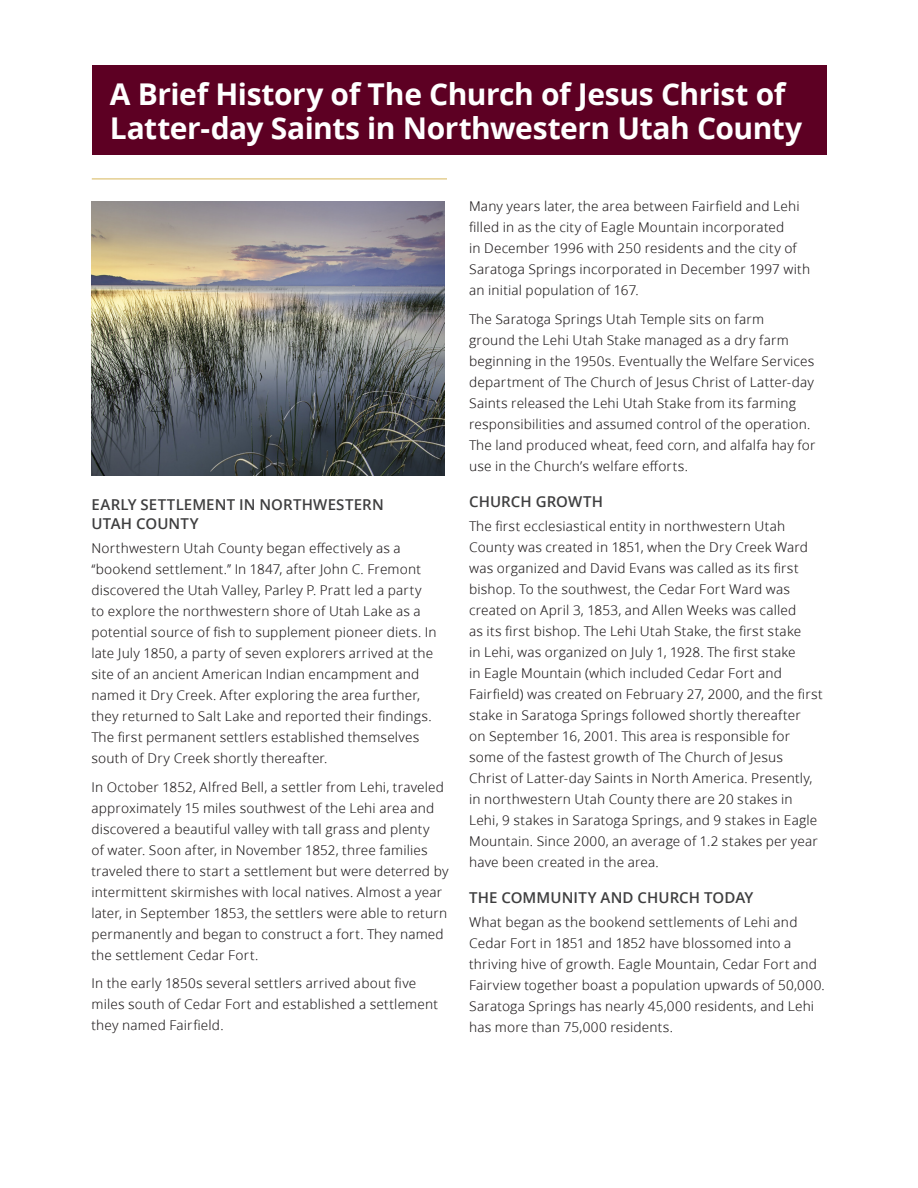
<style>
.page{position:relative;width:918px;height:1188px;background:#fff}
.page>*{position:absolute;margin:0;border:0;box-sizing:border-box;transform-origin:0 0}
.Level_1_heading_whit{font:700 30px/34.5px "Zoramlds Lat";letter-spacing:-.015em;color:#fff}
.Level_3_Heading{font:600 15px/19.5px "Zoramlds Lat";letter-spacing:.005em;color:#3e3e3f}
.Level_2_Regular_Text{font:13.5px/21px "Zoramlds Lat";letter-spacing:.01em;color:#231f20}
</style>
<div class="page">
<div style="left:92px;top:65px;width:734px;height:90px;background:#5d0023"></div>
<hr style="left:92px;top:178px;width:355px;height:2px;background:#e4cf91">
<img style="left:92px;top:201px;width:353px;height:274px">
<p class="Level_1_heading_whit" style="left:110px;top:77px;width:694px">A Brief History of The Church of Jesus Christ of<br>Latter-day Saints in Northwestern Utah County</p>
<p class="Level_3_Heading" style="left:92px;top:495px;width:294px">EARLY SETTLEMENT IN NORTHWESTERN<br>UTAH COUNTY</p>
<p class="Level_2_Regular_Text" style="left:92px;top:538px;width:347px">Northwestern Utah County began effectively as a “bookend settlement.” In 1847, after John C. Fremont discovered the Utah Valley, Parley P. Pratt led a party to explore the northwestern shore of Utah Lake as a potential source of fish to supplement pioneer diets. In late July 1850, a party of seven explorers arrived at the site of an ancient American Indian encampment and named it Dry Creek. After exploring the area further, they returned to Salt Lake and reported their findings.<br>The first permanent settlers established themselves south of Dry Creek shortly thereafter.</p>
<p class="Level_2_Regular_Text" style="left:92px;top:777px;width:359px">In October 1852, Alfred Bell, a settler from Lehi, traveled approximately 15 miles southwest of the Lehi area and discovered a beautiful valley with tall grass and plenty<br>of water. Soon after, in November 1852, three families traveled there to start a settlement but were deterred by intermittent skirmishes with local natives. Almost a year later, in September 1853, the settlers were able to return permanently and began to construct a fort. They named the settlement Cedar Fort.</p>
<p class="Level_2_Regular_Text" style="left:92px;top:973px;width:348px">In the early 1850s several settlers arrived about five miles south of Cedar Fort and established a settlement they named Fairfield.</p>
<p class="Level_2_Regular_Text" style="left:469px;top:196px;width:343px">Many years later, the area between Fairfield and Lehi filled in as the city of Eagle Mountain incorporated<br>in December 1996 with 250 residents and the city of Saratoga Springs incorporated in December 1997 with an initial population of 167.</p>
<p class="Level_2_Regular_Text" style="left:469px;top:309px;width:348px">The Saratoga Springs Utah Temple sits on farm<br>ground the Lehi Utah Stake managed as a dry farm beginning in the 1950s. Eventually the Welfare Services department of The Church of Jesus Christ of Latter-day Saints released the Lehi Utah Stake from its farming responsibilities and assumed control of the operation.<br>The land produced wheat, feed corn, and alfalfa hay for use in the Church’s welfare efforts.</p>
<p class="Level_3_Heading" style="left:469px;top:492px;width:136px">CHURCH GROWTH</p>
<p class="Level_2_Regular_Text" style="left:469px;top:516px;width:355px">The first ecclesiastical entity in northwestern Utah County was created in 1851, when the Dry Creek Ward was organized and David Evans was called as its first bishop. To the southwest, the Cedar Fort Ward was created on April 3, 1853, and Allen Weeks was called<br>as its first bishop. The Lehi Utah Stake, the first stake<br>in Lehi, was organized on July 1, 1928. The first stake<br>in Eagle Mountain (which included Cedar Fort and Fairfield) was created on February 27, 2000, and the first stake in Saratoga Springs followed shortly thereafter<br>on September 16, 2001. This area is responsible for some of the fastest growth of The Church of Jesus Christ of Latter-day Saints in North America. Presently, in northwestern Utah County there are 20 stakes in Lehi, 9 stakes in Saratoga Springs, and 9 stakes in Eagle Mountain. Since 2000, an average of 1.2 stakes per year have been created in the area.</p>
<p class="Level_3_Heading" style="left:469px;top:888px;width:286px">THE COMMUNITY AND CHURCH TODAY</p>
<p class="Level_2_Regular_Text" style="left:469px;top:912px;width:357px">What began as the bookend settlements of Lehi and Cedar Fort in 1851 and 1852 have blossomed into a thriving hive of growth. Eagle Mountain, Cedar Fort and Fairview together boast a population upwards of 50,000.<br>Saratoga Springs has nearly 45,000 residents, and Lehi has more than 75,000 residents.</p>
</div>
